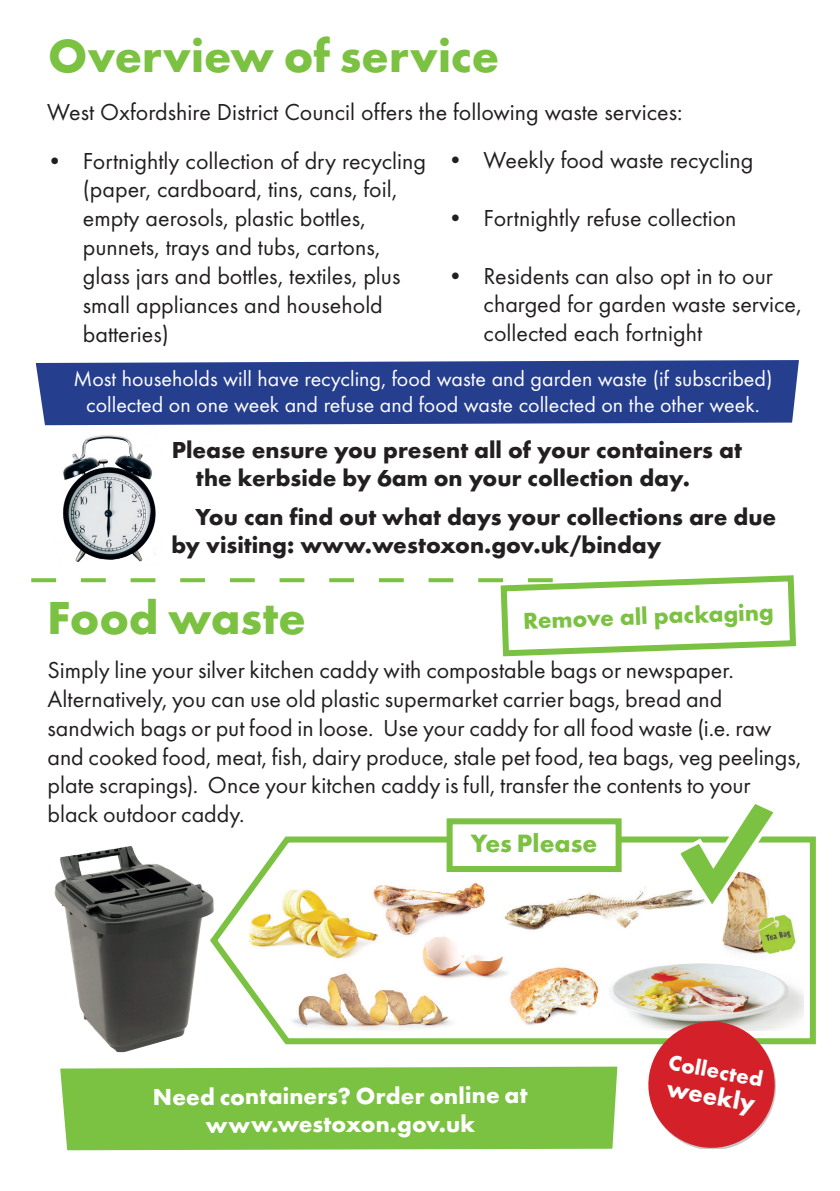
<style>
.page{position:relative;width:840px;height:1191px;background:#fff}
.page>*{position:absolute;margin:0;border:0;box-sizing:border-box;transform-origin:0 0}
.t1{font:700 48px "Futura EF";color:#7bc142}
.t2{font:700 26px "Futura EF";color:#7bc142}
.t3{font:700 25.2px "Futura EF";color:#fff}
.t4{font:24px/28.8px "Futura EF";color:#231f20}
.t5{font:700 24px/28.8px "Futura EF";color:#231f20}
.t6{font:700 24px/28px "Futura EF";color:#fff;text-align:center}
.t7{font:700 24px "Futura EF";color:#7bc142}
.t8{font:22px/26.4px "Futura EF";color:#fff;text-align:center}
.t9{font:700 22px "Futura EF";color:#fff}
</style>
<div class="page">
<div style="left:60px;top:1066px;width:558px;height:85px;background:#7bc142"></div>
<img style="left:227px;top:831px;width:589px;height:214px">
<svg style="left:671px;top:804px;width:110px;height:111px"></svg>
<svg style="left:642px;top:1016px;width:137px;height:133px"></svg>
<img style="left:63px;top:435px;width:93px;height:127px">
<img style="left:54px;top:845px;width:173px;height:208px">
<svg style="left:31px;top:575px;width:765px;height:82px"></svg>
<svg style="left:35px;top:360px;width:764px;height:66px;background:#334b95"></svg>
<div style="left:449px;top:821px;width:169px;height:48px;background:#fff"></div>
<div style="left:446px;top:818px;width:175px;height:54px;border:6px solid #7bc142"></div>
<h1 class="t1" style="left:48px;top:27px;width:452px">Overview of service</h1>
<p class="t4" style="left:47px;top:98px;width:636px">West Oxfordshire District Council offers the following waste services:</p>
<p class="t4" style="left:83px;top:146px;width:344px;text-indent:-36px">• Fortnightly collection of dry recycling (paper, cardboard, tins, cans, foil, empty aerosols, plastic bottles, punnets, trays and tubs, cartons, glass jars and bottles, textiles, plus small appliances and household batteries)</p>
<p class="t4" style="left:447px;top:146px;width:307px">• Weekly food waste recycling</p>
<p class="t4" style="left:447px;top:204px;width:290px">• Fortnightly refuse collection</p>
<p class="t4" style="left:483px;top:261px;width:319px;text-indent:-36px">• Residents can also opt in to our charged for garden waste service, collected each fortnight</p>
<p class="t8" style="left:73px;top:365px;width:700px">Most households will have recycling, food waste and garden waste (if subscribed) collected on one week and refuse and food waste collected on the other week.</p>
<p class="t5" style="left:195px;top:435px;width:547px;text-indent:-24px">Please ensure you present all of your containers at the kerbside by 6am on your collection day.</p>
<p class="t5" style="left:171px;top:502px;width:606px;text-indent:24px">You can find out what days your collections are due by visiting: www.westoxon.gov.uk/binday</p>
<h1 class="t1" style="left:47px;top:590px;width:260px">Food waste</h1>
<p class="t7" style="left:522px;top:606px;width:252px;rotate:-2deg">Remove all packaging</p>
<p class="t4" style="left:47px;top:656px;width:754px">Simply line your silver kitchen caddy with compostable bags or newspaper.<br>Alternatively, you can use old plastic supermarket carrier bags, bread and sandwich bags or put food in loose. Use your caddy for all food waste (i.e. raw and cooked food, meat, fish, dairy produce, stale pet food, tea bags, veg peelings, plate scrapings). Once your kitchen caddy is full, transfer the contents to your black outdoor caddy.</p>
<p class="t2" style="left:470px;top:828px;width:128px">Yes Please</p>
<p class="t6" style="left:153px;top:1082px;width:376px">Need containers? Order online at www.westoxon.gov.uk</p>
<p class="t9" style="left:671px;top:1049px;width:97px;rotate:11deg">Collected</p>
<p class="t3" style="left:669px;top:1072px;width:91px;rotate:11deg">weekly</p>
</div>
